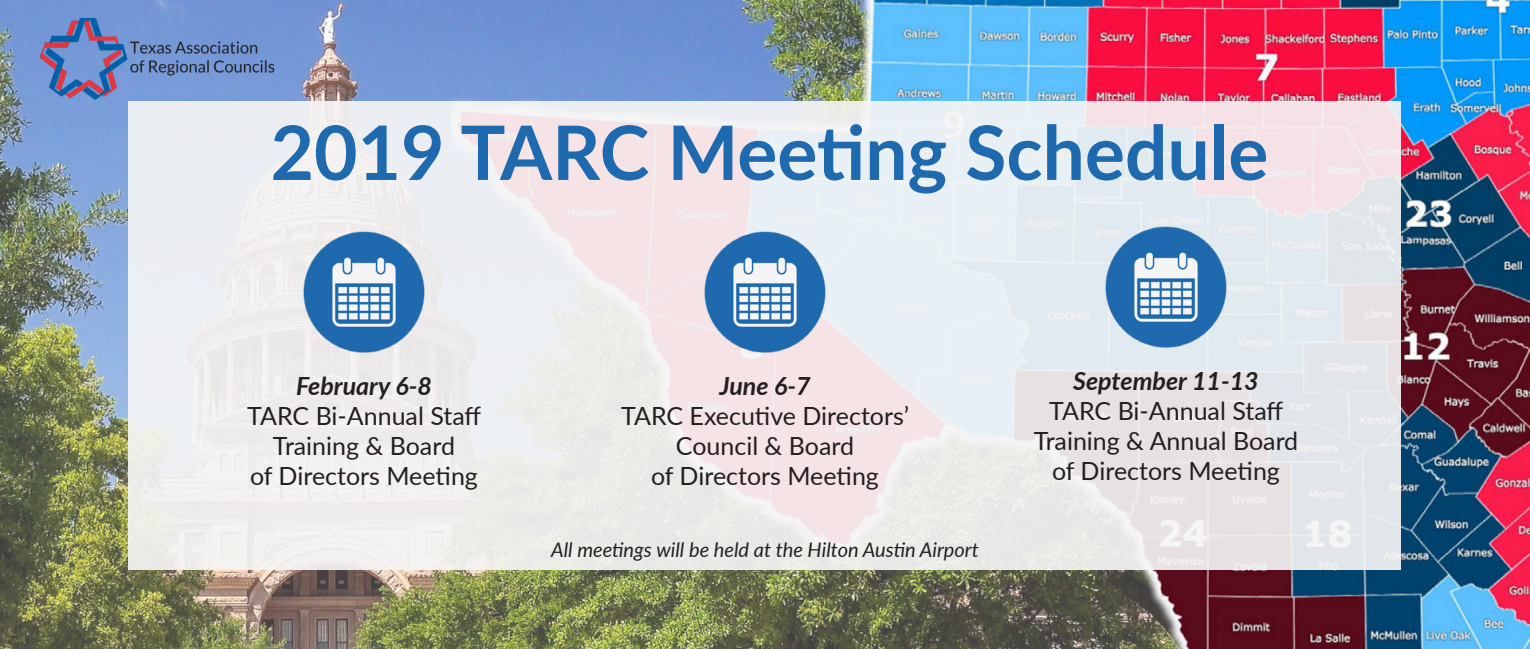
<style>
.page{position:relative;width:1530px;height:649px;background:#fff}
.page>*{position:absolute;margin:0;border:0;box-sizing:border-box;transform-origin:0 0}
.t1{font:700 75px "Lato";color:#1f6aaf}
.t2{font:25px/30px "Lato";color:#231f20;text-align:center}
.t3{font:italic 700 25px "Lato";color:#231f20}
.t4{font:italic 20px "Lato";color:#231f20}
</style>
<div class="page">
<img style="left:0;top:0;width:1530px;height:648px">
<div style="left:129px;top:101px;width:1272px;height:468px;background:#ebebeb"></div>
<img style="left:303px;top:231px;width:122px;height:122px">
<img style="left:704px;top:231px;width:122px;height:122px">
<img style="left:1102px;top:222px;width:129px;height:129px">
<img style="left:22px;top:6px;width:262px;height:97px">
<p class="t1" style="left:271px;top:97px;width:999px">2019 TARC Meeting Schedule</p>
<p class="t3" style="left:296px;top:367px;width:137px">February 6-8</p>
<p class="t2" style="left:247px;top:399px;width:235px">TARC Bi-Annual Staff<br>Training &amp; Board</p>
<p class="t2" style="left:250px;top:459px;width:229px">of Directors Meeting</p>
<p class="t3" style="left:719px;top:367px;width:93px">June 6-7</p>
<p class="t2" style="left:621px;top:399px;width:290px">TARC Executive Directors’<br>Council &amp; Board</p>
<p class="t2" style="left:651px;top:459px;width:229px">of Directors Meeting</p>
<p class="t4" style="left:551px;top:535px;width:429px">All meetings will be held at the Hilton Austin Airport</p>
<p class="t3" style="left:1073px;top:362px;width:187px">September 11-13</p>
<p class="t2" style="left:1034px;top:394px;width:266px">TARC Bi-Annual Staff<br>Training &amp; Annual Board of Directors Meeting</p>
</div>
